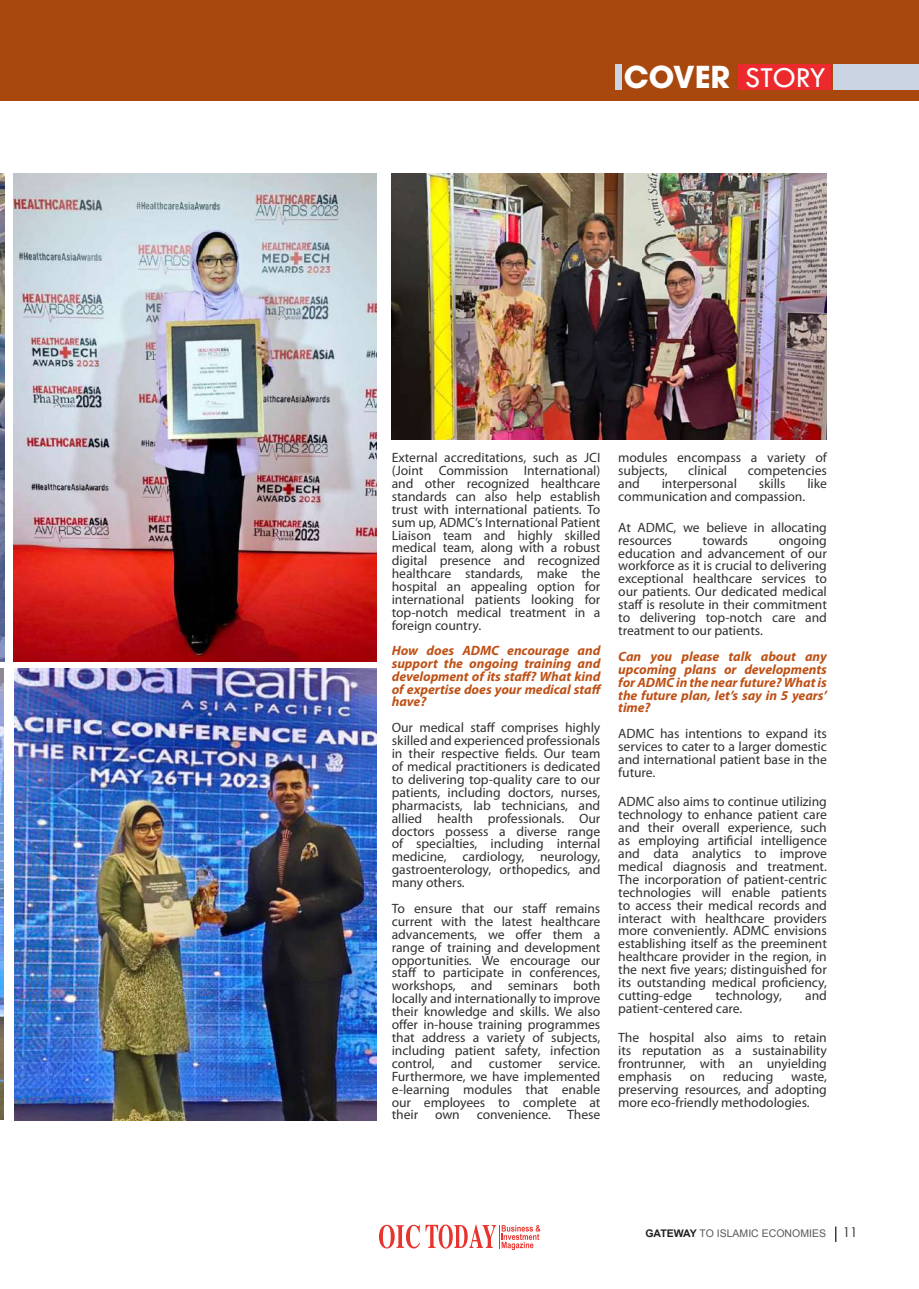
<style>
.page{position:relative;width:919px;height:1289px;background:#fff}
.page>*{position:absolute;margin:0;border:0;box-sizing:border-box;transform-origin:0 0}
.t1{font:700 30px "Avant Garde";color:#fff}
.t2{font:13.5px/12.9px "Myriad Pro";color:#312f30;text-align:justify}
.t3{font:italic 700 13.5px/12.9px "Myriad Pro";color:#be5116;text-align:justify}
.t4{font:10.5px "Arial";color:#57585a}
.s1{font-family:"Tw Cen";font-weight:400}
.s2{font-weight:700;color:#231f20}
.s3{font-family:"Century Gothic";font-size:13.5px;color:#231f20}
</style>
<div class="page">
<svg style="left:379px;top:1224px;width:161px;height:25px"></svg>
<svg style="left:835px;top:1226px;width:1px;height:15px"></svg>
<img style="left:15px;top:669px;width:361px;height:451px">
<img style="left:14px;top:173px;width:362px;height:488px">
<img style="left:391px;top:173px;width:435px;height:266px">
<div style="left:0;top:0;width:918px;height:101px;background:#a8470e"></div>
<div style="left:833px;top:64px;width:85px;height:26px;background:#cbd4e3"></div>
<div style="left:614px;top:64px;width:7px;height:26px;background:#cbd4e3"></div>
<div style="left:738px;top:64px;width:92px;height:26px;background:#ec2a2d"></div>
<img style="left:0;top:669px;width:3px;height:450px">
<img style="left:0;top:173px;width:4px;height:488px">
<h1 class="t1" style="left:624px;top:57px;width:203px">COVER <span class="s1">STORY</span></h1>
<p class="t2" style="left:392px;top:451px;width:210px">External accreditations, such as JCI (Joint Commission International) and other recognized healthcare standards can also help establish trust with international patients. To sum up, ADMC’s International Patient Liaison team and highly skilled medical team, along with a robust digital presence and recognized healthcare standards, make the hospital an appealing option for international patients looking for top-notch medical treatment in a foreign country.</p>
<p class="t3" style="left:392px;top:643px;width:211px">How does ADMC encourage and support the ongoing training and development of its staff? What kind of expertise does your medical staff have?</p>
<p class="t2" style="left:392px;top:721px;width:210px">Our medical staff comprises highly skilled and experienced professionals in their respective fields. Our team of medical practitioners is dedicated to delivering top-quality care to our patients, including doctors, nurses, pharmacists, lab technicians, and allied health professionals. Our doctors possess a diverse range of specialties, including internal medicine, cardiology, neurology, gastroenterology, orthopedics, and many others.</p>
<p class="t2" style="left:392px;top:901px;width:210px">To ensure that our staff remains current with the latest healthcare advancements, we offer them a range of training and development opportunities. We encourage our staff to participate in conferences, workshops, and seminars both locally and internationally to improve their knowledge and skills. We also offer in-house training programmes that address a variety of subjects, including patient safety, infection control, and customer service.<br>Furthermore, we have implemented e-learning modules that enable our employees to complete at their own convenience. These</p>
<p class="t2" style="left:618px;top:451px;width:210px">modules encompass a variety of subjects,</p>
<p class="t2" style="left:688px;top:464px;width:41px">clinical</p>
<p class="t2" style="left:747px;top:464px;width:81px">competencies</p>
<p class="t2" style="left:618px;top:477px;width:23px">and</p>
<p class="t2" style="left:661px;top:477px;width:77px">interpersonal</p>
<p class="t2" style="left:758px;top:477px;width:29px">skills</p>
<p class="t2" style="left:807px;top:477px;width:21px">like</p>
<p class="t2" style="left:618px;top:489px;width:189px">communication and compassion.</p>
<p class="t2" style="left:618px;top:520px;width:210px">At ADMC, we believe in allocating resources</p>
<p class="t2" style="left:702px;top:533px;width:47px">towards</p>
<p class="t2" style="left:618px;top:533px;width:210px;text-indent:160px">ongoing education and advancement of our workforce as it is crucial to delivering exceptional healthcare services to our patients. Our dedicated medical staff is resolute in their commitment to delivering top-notch care and treatment to our patients.</p>
<p class="t3" style="left:618px;top:649px;width:210px">Can you please talk about any upcoming plans or developments for ADMC in the near future? What is the future plan, let’s say in 5 years’ time?</p>
<p class="t2" style="left:618px;top:727px;width:210px">ADMC has intentions to expand its services to cater to a larger domestic and international patient base in the future.</p>
<p class="t2" style="left:618px;top:795px;width:210px">ADMC also aims to continue utilizing technology to enhance patient care and their overall experience, such as employing artificial intelligence and data analytics to improve medical diagnosis and treatment.<br>The incorporation of patient-centric technologies will enable patients to access their medical records and interact with healthcare providers more conveniently. ADMC envisions establishing itself as the preeminent healthcare provider in the region, in the next five years; distinguished for its outstanding medical proficiency, cutting-edge</p>
<p class="t2" style="left:715px;top:988px;width:68px">technology,</p>
<p class="t2" style="left:805px;top:988px;width:23px">and</p>
<p class="t2" style="left:618px;top:993px;width:210px;line-height:29.4px">patient-centered care.<br>The hospital also aims to retain</p>
<p class="t2" style="left:618px;top:1044px;width:210px">its reputation as a sustainability frontrunner, with an unyielding emphasis</p>
<p class="t2" style="left:689px;top:1069px;width:17px">on</p>
<p class="t2" style="left:722px;top:1069px;width:52px">reducing</p>
<p class="t2" style="left:618px;top:1069px;width:210px;text-indent:173px">waste, preserving resources, and adopting more eco-friendly methodologies.</p>
<p class="t4" style="left:645px;top:1226px;width:214px"><span class="s2">GATEWAY</span> TO ISLAMIC ECONOMIES <span class="s3">11</span></p>
</div>
